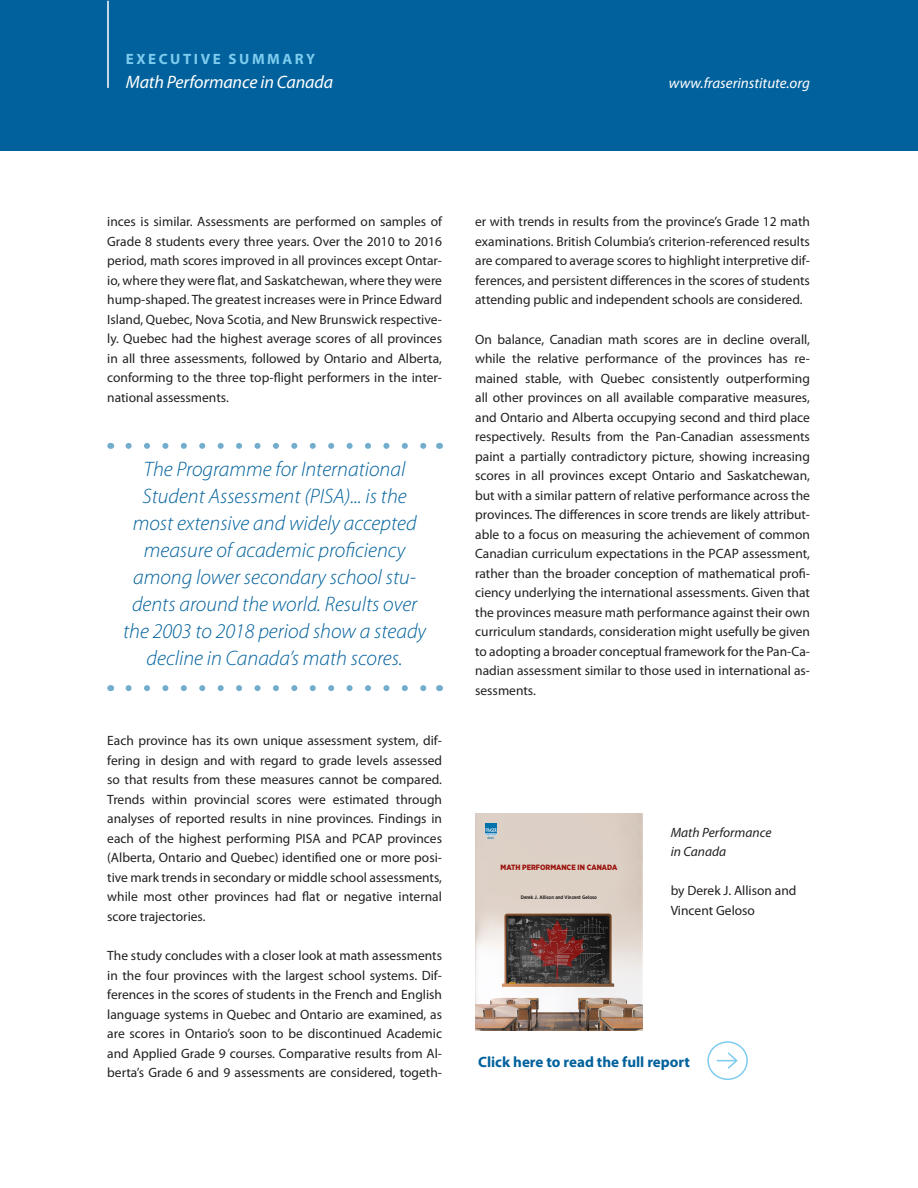
<style>
.page{position:relative;width:918px;height:1188px;background:#fff}
.page>*{position:absolute;margin:0;border:0;box-sizing:border-box;transform-origin:0 0}
.Pull_quote{font:italic 300 21px/27px "Myriad Pro";color:#00619c;text-align:center}
.Diagram_caption___Re{font:italic 18px "Myriad Pro";letter-spacing:-.01em;color:#fff}
.t1{font:700 15px "Myriad Pro";color:#00619c}
.t2{font:italic 15px "Myriad Pro";color:#fff}
.t3{font:700 15px "Myriad Pro";letter-spacing:.17em;color:#7dccef}
.Body_copy{font:13.5px/19.5px "Myriad Pro";color:#231f20;text-align:justify}
.Diagram_caption___Re-2{font:13.5px/19.5px "Myriad Pro";color:#231f20}
.Diagram_caption___Re-3{font:italic 13.5px/19.5px "Myriad Pro";color:#231f20}
.t4{font:900 7.65px "Gotham Narrow";color:#9d1611}
.t5{font:500 4.95px "Gotham Narrow";color:#000}
.t6{font:500 3px "Gotham Narrow";color:#0073ac}
</style>
<div class="page">
<svg style="left:129px;top:443px;width:298px;height:6px"></svg>
<svg style="left:129px;top:685px;width:298px;height:6px"></svg>
<div style="left:0;top:0;width:918px;height:150px;background:#00619c"></div>
<hr style="left:107px;top:1px;width:2px;height:87px;background:#fff">
<div style="left:707px;top:1041px;width:41px;height:39px;border:2px solid #7dccef;border-radius:50%"></div>
<svg style="left:717px;top:1052px;width:21px;height:17px"></svg>
<img style="left:475px;top:814px;width:168px;height:216px">
<svg style="left:485px;top:823px;width:12px;height:12px"></svg>
<p class="t3" style="left:126px;top:49px;width:191px">EXECUTIVE SUMMARY</p>
<p class="Diagram_caption___Re" style="left:126px;top:71px;width:209px">Math Performance in Canada</p>
<p class="t2" style="left:669px;top:74px;width:143px">www.fraserinstitute.org</p>
<p class="Body_copy" style="left:107px;top:212px;width:336px">inces is similar. Assessments are performed on samples of Grade 8 students every three years. Over the 2010 to 2016 period, math scores improved in all provinces except Ontar&shy;io, where they were flat, and Saskatchewan, where they were hump-shaped. The greatest increases were in Prince Edward Island, Quebec, Nova Scotia, and New Brunswick respective&shy;ly. Quebec had the highest average scores of all provinces in all three assessments, followed by Ontario and Alberta, conforming to the three top-flight performers in the inter&shy;national assessments.</p>
<p class="Pull_quote" style="left:123px;top:456px;width:304px">The Programme for International Student Assessment (PISA)... is the most extensive and widely accepted measure of academic proficiency among lower secondary school stu&shy;dents around the world. Results over the 2003 to 2018 period show a steady decline in Canada’s math scores.</p>
<p class="Body_copy" style="left:107px;top:731px;width:336px">Each province has its own unique assessment system, dif&shy;fering in design and with regard to grade levels assessed so that results from these measures cannot be compared.<br>Trends within provincial scores were estimated through analyses of reported results in nine provinces. Findings in each of the highest performing PISA and PCAP provinces (Alberta, Ontario and Quebec) identified one or more posi&shy;tive mark trends in secondary or middle school assessments, while most other provinces had flat or negative internal score trajectories.</p>
<p class="Body_copy" style="left:107px;top:946px;width:336px">The study concludes with a closer look at math assessments in the four provinces with the largest school systems. Dif&shy;ferences in the scores of students in the French and English language systems in Quebec and Ontario are examined, as are scores in Ontario’s soon to be discontinued Academic and Applied Grade 9 courses. Comparative results from Al&shy;berta’s Grade 6 and 9 assessments are considered, togeth-</p>
<p class="Body_copy" style="left:475px;top:212px;width:336px">er with trends in results from the province’s Grade 12 math examinations. British Columbia’s criterion-referenced results are compared to average scores to highlight interpretive dif&shy;ferences, and persistent differences in the scores of students attending public and independent schools are considered.</p>
<p class="Body_copy" style="left:475px;top:329px;width:336px">On balance, Canadian math scores are in decline overall, while the relative performance of the provinces has re&shy;mained stable, with Quebec consistently outperforming all other provinces on all available comparative measures, and Ontario and Alberta occupying second and third place respectively. Results from the Pan-Canadian assessments paint a partially contradictory picture, showing increasing scores in all provinces except Ontario and Saskatchewan, but with a similar pattern of relative performance across the provinces. The differences in score trends are likely attribut&shy;able to a focus on measuring the achievement of common Canadian curriculum expectations in the PCAP assessment, rather than the broader conception of mathematical profi&shy;ciency underlying the international assessments. Given that the provinces measure math performance against their own curriculum standards, consideration might usefully be given to adopting a broader conceptual framework for the Pan-Ca&shy;nadian assessment similar to those used in international as&shy;sessments.</p>
<p class="t6" style="left:488px;top:836px;width:8px">2021</p>
<p class="t4" style="left:501px;top:863px;width:118px">MATH PERFORMANCE IN CANADA</p>
<p class="t5" style="left:521px;top:894px;width:78px">Derek J. Allison and Vincent Geloso</p>
<p class="Diagram_caption___Re-3" style="left:671px;top:822px;width:102px">Math Performance in Canada</p>
<p class="Diagram_caption___Re-2" style="left:671px;top:881px;width:127px">by Derek J. Allison and<br>Vincent Geloso</p>
<p class="t1" style="left:478px;top:1053px;width:213px">Click here to read the full report</p>
</div>
